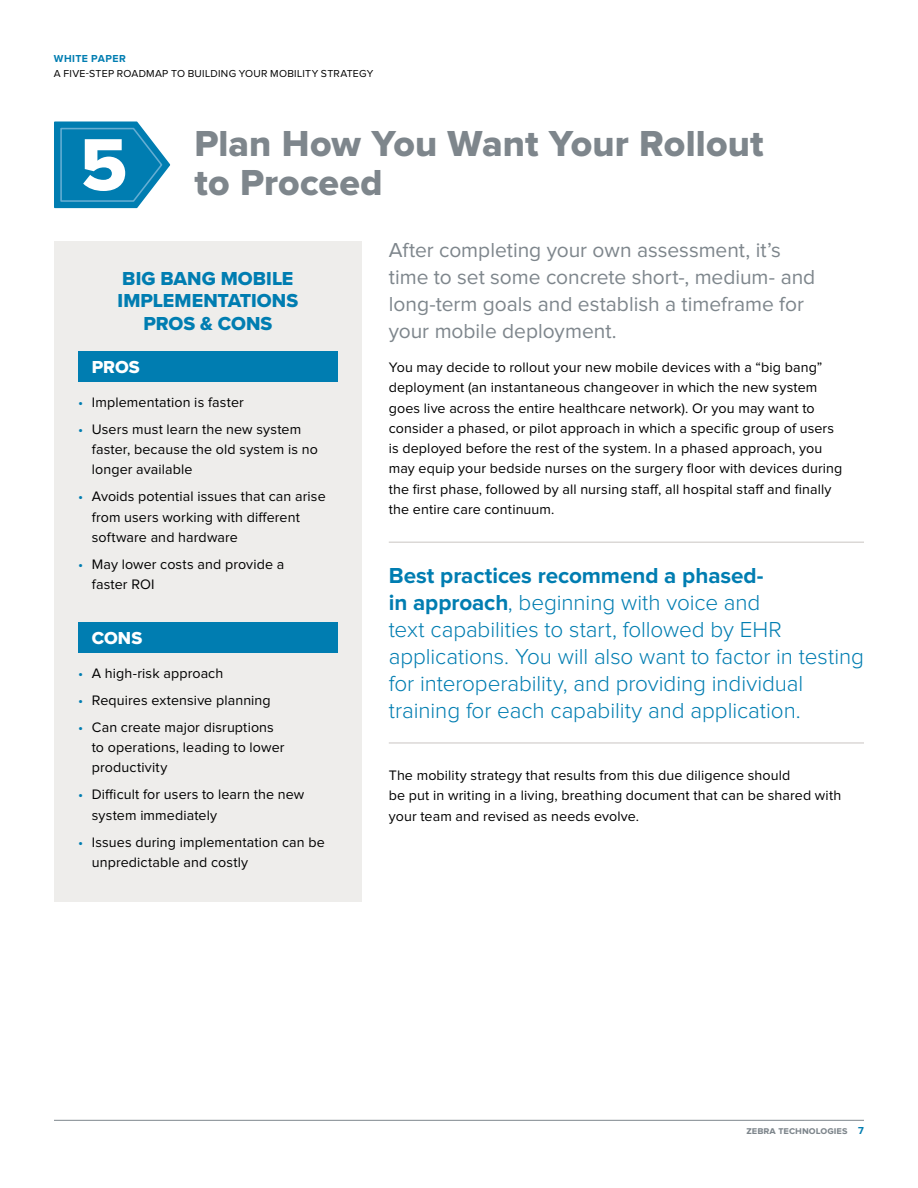
<style>
.page{position:relative;width:918px;height:1188px;background:#fff}
.page>*{position:absolute;margin:0;border:0;box-sizing:border-box;transform-origin:0 0}
.t1{font:37.5px/39px "Proxima Nova Extrabld";letter-spacing:.005em;color:#7e868c}
.t2{font:300 22.5px/27px "Proxima Nova";letter-spacing:-.005em;color:#007db1}
.t3{font:21px/27px "Proxima Nova";color:#7e868c}
.t4{font:19.5px/22.5px "Proxima Nova Extrabld";color:#007db1;text-align:center}
.t5{font:18px "Proxima Nova Extrabld";letter-spacing:-.005em;color:#fff}
.t6{font:14.25px/20.2px "Proxima Nova";letter-spacing:.01em;color:#000}
.t7{font:10.5px "Proxima Nova";letter-spacing:.025em;color:#000}
.t8{font:700 10.5px "Proxima Nova";color:#7e868c}
.t9{font:700 10.5px "Proxima Nova";letter-spacing:.04em;color:#007db1}
.s1{font-size:76.35px;color:#fff}
.s2{color:#007db1}
.s3{font-weight:700}
</style>
<div class="page">
<hr style="left:54px;top:1120px;width:810px;height:1px;background:#7e868c">
<svg style="left:54px;top:121px;width:117px;height:88px;background:#2d94bf"></svg>
<hr style="left:389px;top:542px;width:475px;height:1px;background:#dbd8d6">
<hr style="left:389px;top:742px;width:475px;height:2px;background:#dbd8d6">
<div style="left:54px;top:241px;width:308px;height:661px;background:#eeedeb"></div>
<div style="left:78px;top:351px;width:260px;height:31px;background:#007db1"></div>
<div style="left:78px;top:622px;width:260px;height:31px;background:#007db1"></div>
<p class="t9" style="left:54px;top:53px;width:73px">WHITE PAPER</p>
<p class="t7" style="left:54px;top:68px;width:321px">A FIVE-STEP ROADMAP TO BUILDING YOUR MOBILITY STRATEGY</p>
<h1 class="t1" style="left:80px;top:124px;width:685px;text-indent:114px">Plan How You Want Your Rollout<br><span class="s1">5</span> to Proceed</h1>
<h3 class="t4" style="left:118px;top:267px;width:182px">BIG BANG MOBILE<br>IMPLEMENTATIONS<br>PROS &amp; CONS</h3>
<p class="t5" style="left:92px;top:354px;width:49px">PROS</p>
<p class="t6" style="left:78px;top:393px;width:167px"><span class="s2">•</span> Implementation is faster</p>
<p class="t6" style="left:92px;top:420px;width:228px;text-indent:-13px"><span class="s2">•</span> Users must learn the new system faster, because the old system is no longer available</p>
<p class="t6" style="left:92px;top:487px;width:235px;text-indent:-13px"><span class="s2">•</span> Avoids potential issues that can arise from users working with different software and hardware</p>
<p class="t6" style="left:92px;top:555px;width:194px;text-indent:-13px"><span class="s2">•</span> May lower costs and provide a faster ROI</p>
<p class="t5" style="left:92px;top:625px;width:52px">CONS</p>
<p class="t6" style="left:78px;top:664px;width:147px"><span class="s2">•</span> A high-risk approach</p>
<p class="t6" style="left:78px;top:691px;width:194px"><span class="s2">•</span> Requires extensive planning</p>
<p class="t6" style="left:92px;top:718px;width:194px;text-indent:-13px"><span class="s2">•</span> Can create major disruptions to operations, leading to lower productivity</p>
<p class="t6" style="left:92px;top:785px;width:214px;text-indent:-13px"><span class="s2">•</span> Difficult for users to learn the new system immediately</p>
<p class="t6" style="left:92px;top:832px;width:235px;text-indent:-13px"><span class="s2">•</span> Issues during implementation can be unpredictable and costly</p>
<h3 class="t3" style="left:389px;top:238px;width:428px">After completing your own assessment, it’s time to set some concrete short-, medium- and long-term goals and establish a timeframe for your mobile deployment.</h3>
<p class="t6" style="left:389px;top:358px;width:455px">You may decide to rollout your new mobile devices with a “big bang” deployment (an instantaneous changeover in which the new system goes live across the entire healthcare network). Or you may want to consider a phased, or pilot approach in which a specific group of users is deployed before the rest of the system. In a phased approach, you may equip your bedside nurses on the surgery floor with devices during the first phase, followed by all nursing staff, all hospital staff and finally the entire care continuum.</p>
<p class="t2" style="left:389px;top:563px;width:477px"><span class="s3">Best practices recommend a phased-<br>in approach</span>, beginning with voice and<br>text capabilities to start, followed by EHR applications. You will also want to factor in testing for interoperability, and providing individual training for each capability and application.</p>
<p class="t6" style="left:389px;top:766px;width:454px">The mobility strategy that results from this due diligence should<br>be put in writing in a living, breathing document that can be shared with your team and revised as needs evolve.</p>
<p class="t8" style="left:746px;top:1124px;width:119px">zebra technologies <span class="s2">7</span></p>
</div>
